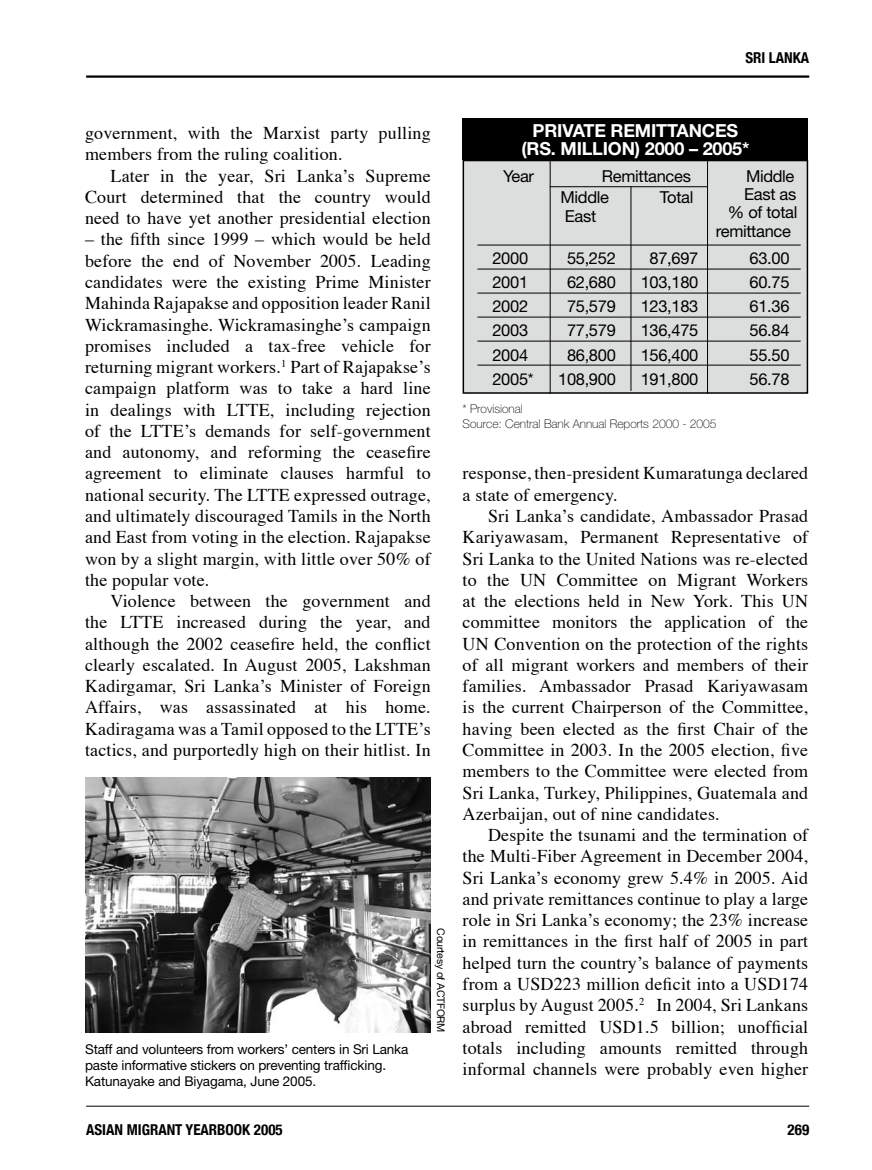
<style>
.page{position:relative;width:872px;height:1170px;background:#fff}
.page>*{position:absolute;margin:0;border:0;box-sizing:border-box;transform-origin:0 0}
.t1{font:18px/21.3px "Times";letter-spacing:.01em;color:#000;text-align:justify}
.t2{font:700 18px "Helvetica Neue";letter-spacing:-.01em;color:#fff}
.t3{font:16.5px/19.5px "Helvetica Neue";letter-spacing:-.02em;color:#000}
.t4{font:700 condensed 15px "Helvetica Neue";color:#000}
.t5{font:13.5px/16.2px "Helvetica Neue";letter-spacing:-.01em;color:#000}
.t6{font:100 12px/14.4px "Helvetica Neue";color:#000}
.t7{font:10.5px "Helvetica Neue";letter-spacing:-.02em;color:#000}
</style>
<div class="page">
<hr style="left:86px;top:75px;width:723px;height:3px;background:#000">
<hr style="left:86px;top:1105px;width:723px;height:1px;background:#000">
<div style="left:462px;top:118px;width:346px;height:42px;background:#000"></div>
<div style="left:463px;top:160px;width:344px;height:233px;background:#dcdddd"></div>
<div style="left:462px;top:160px;width:346px;height:234px;border:2px solid #000"></div>
<hr style="left:477px;top:245px;width:323px;height:1px;background:#000">
<hr style="left:477px;top:269px;width:323px;height:1px;background:#000">
<hr style="left:477px;top:293px;width:323px;height:1px;background:#000">
<hr style="left:477px;top:317px;width:323px;height:1px;background:#000">
<hr style="left:477px;top:341px;width:323px;height:1px;background:#000">
<hr style="left:477px;top:365px;width:323px;height:1px;background:#000">
<hr style="left:550px;top:161px;width:1px;height:233px;background:#000">
<hr style="left:707px;top:161px;width:1px;height:233px;background:#000">
<hr style="left:630px;top:186px;width:1px;height:205px;background:#000">
<hr style="left:550px;top:186px;width:157px;height:1px;background:#000">
<img style="left:85px;top:777px;width:346px;height:255px">
<p class="t4" style="left:745px;top:48px;width:65px">SRI LANKA</p>
<p class="t1" style="left:85px;top:121px;width:347px">government, with the Marxist party pulling members from the ruling coalition.</p>
<p class="t1" style="left:85px;top:163px;width:347px;text-indent:26px">Later in the year, Sri Lanka’s Supreme Court determined that the country would need to have yet another presidential election</p>
<p class="t1" style="left:85px;top:227px;width:347px">– the fifth since 1999 – which would be held before the end of November 2005. Leading candidates were the existing Prime Minister Mahinda Rajapakse and opposition leader Ranil Wickramasinghe. Wickramasinghe’s campaign promises included a tax-free vehicle for returning migrant workers.<sup>1</sup> Part of Rajapakse’s campaign platform was to take a hard line in dealings with LTTE, including rejection of the LTTE’s demands for self-government and autonomy, and reforming the ceasefire agreement to eliminate clauses harmful to national security. The LTTE expressed outrage, and ultimately discouraged Tamils in the North and East from voting in the election. Rajapakse won by a slight margin, with little over 50% of the popular vote.</p>
<p class="t1" style="left:85px;top:589px;width:347px;text-indent:26px">Violence between the government and the LTTE increased during the year, and although the 2002 ceasefire held, the conflict clearly escalated. In August 2005, Lakshman Kadirgamar, Sri Lanka’s Minister of Foreign Affairs, was assassinated at his home.<br>Kadiragama was a Tamil opposed to the LTTE’s tactics, and purportedly high on their hitlist. In</p>
<p class="t5" style="left:85px;top:1040px;width:325px">Staff and volunteers from workers’ centers in Sri Lanka paste informative stickers on preventing trafficking.<br>Katunayake and Biyagama, June 2005.</p>
<p class="t7" style="left:447px;top:928px;width:106px;rotate:90deg">Courtesy of ACTFORM</p>
<p class="t2" style="left:532px;top:119px;width:53px">PRIVATE</p>
<p class="t2" style="left:610px;top:119px;width:26px">REMITTANCES</p>
<p class="t2" style="left:521px;top:137px;width:66px">(RS. MILLION</p>
<p class="t2" style="left:635px;top:137px;width:116px">) 2000 – 2005*</p>
<p class="t3" style="left:503px;top:166px;width:33px">Year</p>
<p class="t3" style="left:602px;top:166px;width:91px">Remittances</p>
<p class="t3" style="left:746px;top:166px;width:50px">Middle</p>
<p class="t3" style="left:560px;top:187px;width:50px">Middle</p>
<p class="t3" style="left:660px;top:187px;width:35px">Total</p>
<p class="t3" style="left:744px;top:184px;width:54px">East as</p>
<p class="t3" style="left:565px;top:206px;width:33px">East</p>
<p class="t3" style="left:716px;top:202px;width:83px;text-indent:12px">% of total remittance</p>
<p class="t3" style="left:492px;top:248px;width:37px">2000</p>
<p class="t3" style="left:567px;top:248px;width:50px">55,252</p>
<p class="t3" style="left:649px;top:248px;width:50px">87,697</p>
<p class="t3" style="left:749px;top:248px;width:41px">63.00</p>
<p class="t3" style="left:492px;top:272px;width:37px">2001</p>
<p class="t3" style="left:567px;top:272px;width:50px">62,680</p>
<p class="t3" style="left:640px;top:272px;width:59px">103,180</p>
<p class="t3" style="left:749px;top:272px;width:41px">60.75</p>
<p class="t3" style="left:492px;top:296px;width:37px">2002</p>
<p class="t3" style="left:567px;top:296px;width:50px">75,579</p>
<p class="t3" style="left:640px;top:296px;width:59px">123,183</p>
<p class="t3" style="left:749px;top:296px;width:41px">61.36</p>
<p class="t3" style="left:492px;top:320px;width:37px">2003</p>
<p class="t3" style="left:567px;top:320px;width:50px">77,579</p>
<p class="t3" style="left:640px;top:320px;width:59px">136,475</p>
<p class="t3" style="left:749px;top:320px;width:41px">56.84</p>
<p class="t3" style="left:492px;top:344px;width:37px">2004</p>
<p class="t3" style="left:567px;top:344px;width:50px">86,800</p>
<p class="t3" style="left:640px;top:344px;width:59px">156,400</p>
<p class="t3" style="left:749px;top:344px;width:41px">55.50</p>
<p class="t3" style="left:492px;top:368px;width:43px">2005*</p>
<p class="t3" style="left:558px;top:368px;width:59px">108,900</p>
<p class="t3" style="left:640px;top:368px;width:59px">191,800</p>
<p class="t3" style="left:749px;top:368px;width:41px">56.78</p>
<p class="t6" style="left:462px;top:401px;width:255px">* Provisional<br>Source: Central Bank Annual Reports 2000 - 2005</p>
<p class="t1" style="left:462px;top:461px;width:347px">response, then-president Kumaratunga declared a state of emergency.</p>
<p class="t1" style="left:462px;top:503px;width:347px;text-indent:26px">Sri Lanka’s candidate, Ambassador Prasad Kariyawasam, Permanent Representative of Sri Lanka to the United Nations was re-elected to the UN Committee on Migrant Workers at the elections held in New York. This UN committee monitors the application of the UN Convention on the protection of the rights of all migrant workers and members of their families. Ambassador Prasad Kariyawasam is the current Chairperson of the Committee, having been elected as the first Chair of the Committee in 2003. In the 2005 election, five members to the Committee were elected from Sri Lanka, Turkey, Philippines, Guatemala and Azerbaijan, out of nine candidates.</p>
<p class="t1" style="left:462px;top:822px;width:347px;text-indent:26px">Despite the tsunami and the termination of the Multi-Fiber Agreement in December 2004, Sri Lanka’s economy grew 5.4% in 2005. Aid and private remittances continue to play a large role in Sri Lanka’s economy; the 23% increase in remittances in the first half of 2005 in part helped turn the country’s balance of payments from a USD223 million deficit into a USD174 surplus by August 2005.<sup>2</sup> In 2004, Sri Lankans abroad remitted USD1.5 billion; unofficial totals including amounts remitted through informal channels were probably even higher</p>
<p class="t4" style="left:86px;top:1120px;width:198px">ASIAN MIGRANT YEARBOOK 2005</p>
<p class="t4" style="left:787px;top:1120px;width:23px">269</p>
</div>
